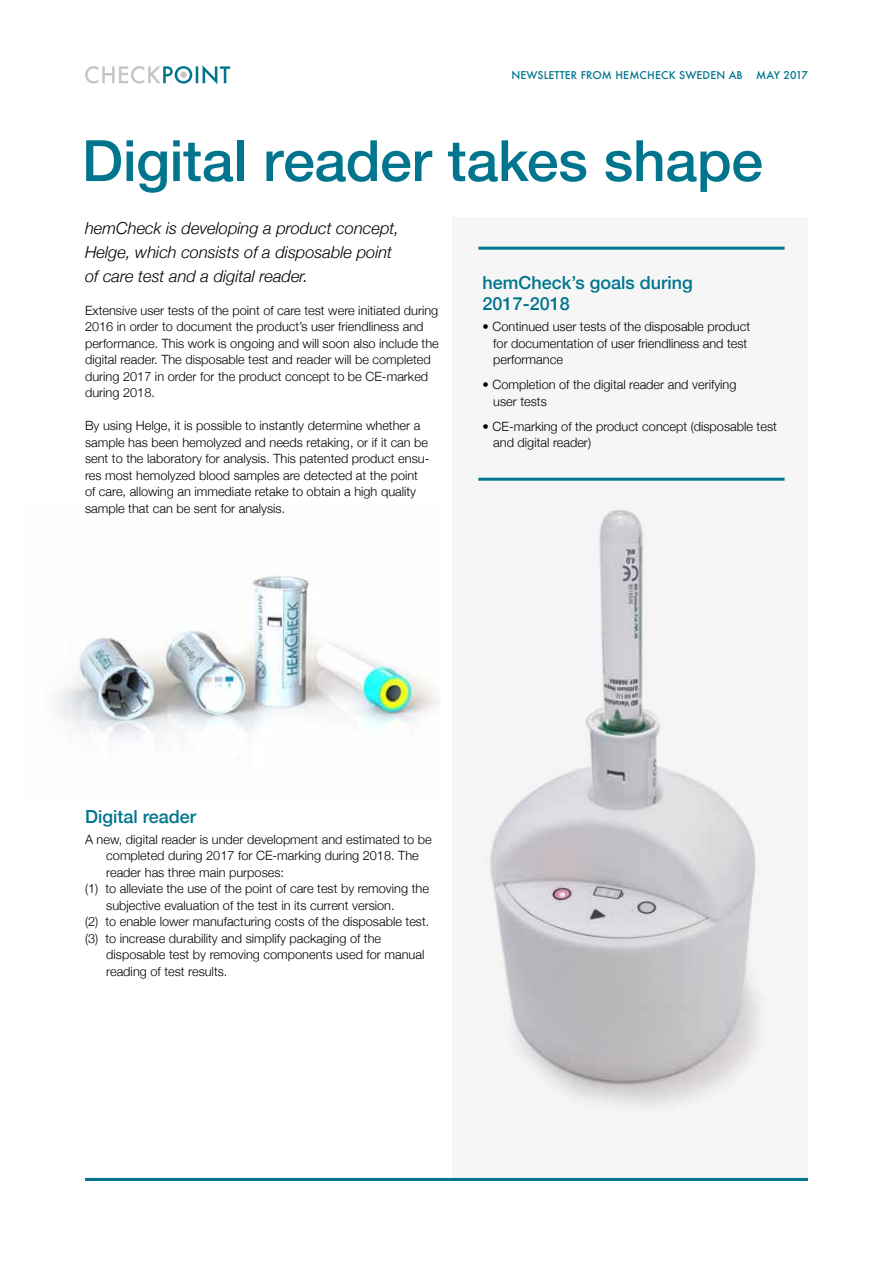
<style>
.page{position:relative;width:893px;height:1263px;background:#fff}
.page>*{position:absolute;margin:0;border:0;box-sizing:border-box;transform-origin:0 0}
.t1{font:500 57px "Helvetica Neue";letter-spacing:-.005em;color:#00758d}
.t2{font:500 18px/21.6px "Helvetica Neue";color:#00758d}
.t3{font:italic 300 16.5px/24px "Helvetica Neue";color:#000}
.t4{font:300 12.75px/16.5px "Helvetica Neue";color:#000}
.t5{font:500 10.5px "Futura";letter-spacing:.01em;color:#00758d}
</style>
<div class="page">
<img style="left:59px;top:575px;width:379px;height:163px">
<div style="left:453px;top:218px;width:355px;height:960px;background:#f6f6f6"></div>
<img style="left:490px;top:509px;width:269px;height:597px">
<svg style="left:85px;top:65px;width:145px;height:19px"></svg>
<div style="left:180px;top:72px;width:7px;height:6px;background:#c6c6c6;border-radius:50%"></div>
<hr style="left:478px;top:247px;width:306px;height:3px;background:#00758d">
<hr style="left:478px;top:478px;width:306px;height:3px;background:#00758d">
<hr style="left:85px;top:1178px;width:723px;height:3px;background:#00758d">
<p class="t5" style="left:512px;top:68px;width:233px">NEWSLETTER FROM HEMCHECK SWEDEN AB</p>
<p class="t5" style="left:756px;top:68px;width:53px">MAY 2017</p>
<h1 class="t1" style="left:82px;top:115px;width:683px">Digital reader takes shape</h1>
<p class="t3" style="left:85px;top:215px;width:315px">hemCheck is developing a product concept,<br>Helge, which consists of a disposable point of care test and a digital reader.</p>
<p class="t4" style="left:85px;top:301px;width:355px">Extensive user tests of the point of care test were initiated during 2016 in order to document the product’s user friendliness and performance. This work is ongoing and will soon also include the digital reader. The disposable test and reader will be completed during 2017 in order for the product concept to be CE-marked during 2018.</p>
<p class="t4" style="left:85px;top:416px;width:346px">By using Helge, it is possible to instantly determine whether a sample has been hemolyzed and needs retaking, or if it can be sent to the laboratory for analysis. This patented product ensu&shy;res most hemolyzed blood samples are detected at the point of care, allowing an immediate retake to obtain a high quality sample that can be sent for analysis.</p>
<h2 class="t2" style="left:483px;top:270px;width:212px">hemCheck’s goals during<br>2017-2018</h2>
<p class="t4" style="left:493px;top:317px;width:258px;text-indent:-11px">• Continued user tests of the disposable product for documentation of user friendliness and test performance</p>
<p class="t4" style="left:493px;top:375px;width:245px;text-indent:-11px">• Completion of the digital reader and verifying user tests</p>
<p class="t4" style="left:493px;top:417px;width:285px;text-indent:-11px">• CE-marking of the product concept (disposable test and digital reader)</p>
<h2 class="t2" style="left:85px;top:804px;width:113px">Digital reader</h2>
<p class="t4" style="left:85px;top:830px;width:348px">A new, digital reader is under development and estimated to be</p>
<p class="t4" style="left:106px;top:846px;width:314px">completed during 2017 for CE-marking during 2018. The</p>
<p class="t4" style="left:106px;top:863px;width:179px">reader has three main purposes:</p>
<p class="t4" style="left:85px;top:879px;width:345px">(1) to alleviate the use of the point of care test by removing the</p>
<p class="t4" style="left:106px;top:896px;width:290px">subjective evaluation of the test in its current version.</p>
<p class="t4" style="left:85px;top:912px;width:346px">(2) to enable lower manufacturing costs of the disposable test.</p>
<p class="t4" style="left:85px;top:929px;width:298px">(3) to increase durability and simplify packaging of the</p>
<p class="t4" style="left:106px;top:945px;width:320px">disposable test by removing components used for manual</p>
<p class="t4" style="left:106px;top:962px;width:123px">reading of test results.</p>
</div>
